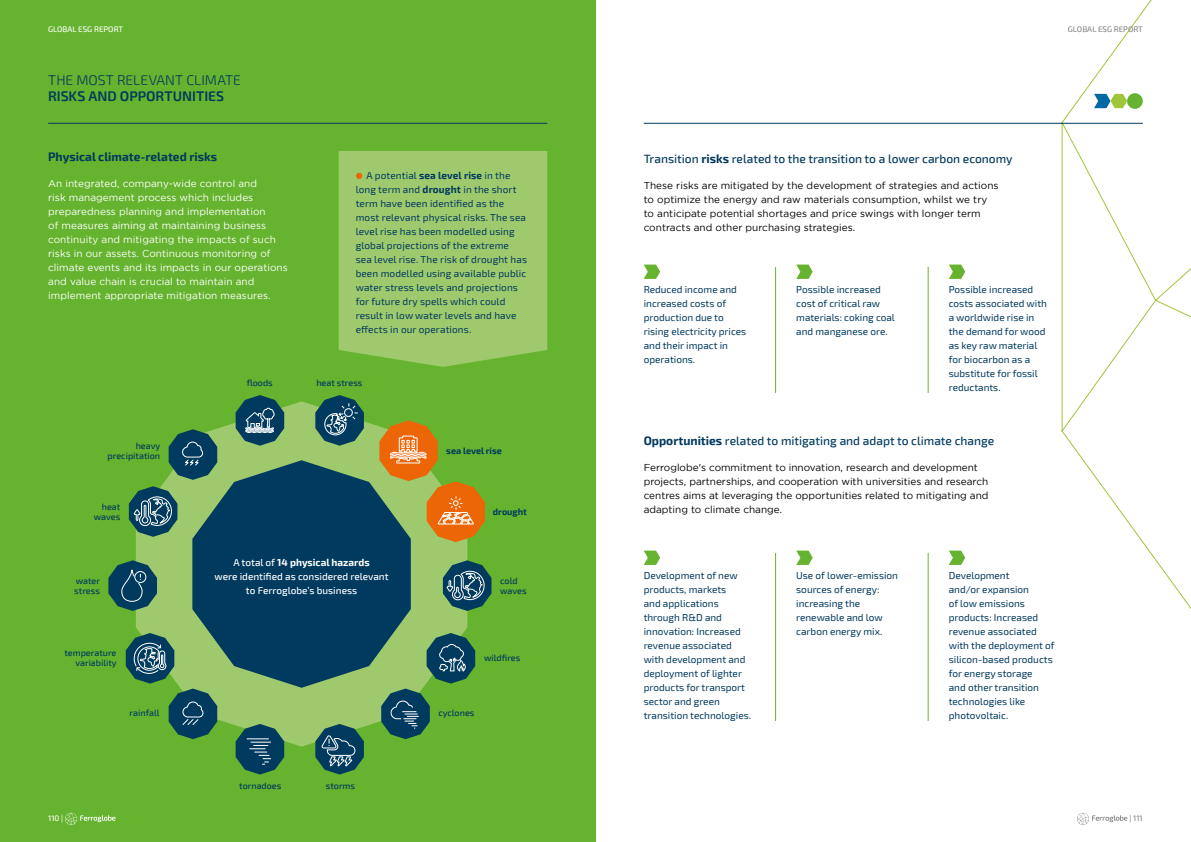
<style>
.page{position:relative;width:1191px;height:842px;background:#fff}
.page>*{position:absolute;margin:0;border:0;box-sizing:border-box;transform-origin:0 0}
.t1{font:14px "Exo 2";color:#003a5e}
.t2{font:600 14px "Exo 2";letter-spacing:-.005em;color:#003a5e}
.t3{font:500 12px "Exo 2";color:#003a5e}
.t4{font:700 12px "Exo 2";color:#003a5e}
.t5{font:10px/14px "Exo 2";color:#003a5e}
.t6{font:10px/14px "Gotham";color:#000}
.t7{font:10px/14px "Gotham";letter-spacing:.005em;color:#fff}
.t8{font:500 10px/14px "Exo 2";color:#fff;text-align:center}
.t9{font:500 9px/10px "Exo 2";color:#003a5e;text-align:right}
.t10{font:700 9px "Exo 2";color:#003a5e}
.t11{font:500 8px "Exo 2";color:#878787}
.t12{font:500 8px "Exo 2";color:#fff}
.s1{font-weight:700}
</style>
<div class="page">
<div style="left:0;top:0;width:595px;height:842px;background:#65b32e"></div>
<svg style="left:1061px;top:0;width:130px;height:609px"></svg>
<svg style="left:136px;top:401px;width:331px;height:232px;fill:#9fc96d"></svg>
<svg style="left:347px;top:460px;width:64px;height:173px;background:#10485f"></svg>
<svg style="left:241px;top:765px;width:38px;height:9px"></svg>
<svg style="left:169px;top:429px;width:13px;height:51px"></svg>
<svg style="left:129px;top:486px;width:48px;height:51px;background:#407270"></svg>
<svg style="left:315px;top:395px;width:49px;height:51px"></svg>
<svg style="left:182px;top:412px;width:165px;height:353px;background:#366d60"></svg>
<svg style="left:315px;top:633px;width:160px;height:141px"></svg>
<svg style="left:108px;top:560px;width:49px;height:51px;background:#2a6260"></svg>
<svg style="left:379px;top:420px;width:106px;height:122px"></svg>
<svg style="left:443px;top:560px;width:48px;height:51px;background:#3e706e"></svg>
<svg style="left:236px;top:395px;width:48px;height:51px;background:#386c6b"></svg>
<svg style="left:126px;top:633px;width:91px;height:106px"></svg>
<svg style="left:643px;top:265px;width:17px;height:14px"></svg>
<svg style="left:796px;top:265px;width:16px;height:14px"></svg>
<svg style="left:949px;top:265px;width:16px;height:14px"></svg>
<div style="left:339px;top:151px;width:208px;height:216px;background:#9fc96d"></div>
<svg style="left:356px;top:173px;width:6px;height:6px"></svg>
<hr style="left:48px;top:123px;width:499px;height:1px;background:#003a5e">
<hr style="left:643px;top:123px;width:499px;height:1px;background:#003a5e">
<svg style="left:1094px;top:94px;width:33px;height:14px"></svg>
<div style="left:1127px;top:93px;width:15px;height:16px;background:#65b32e;border-radius:50%"></div>
<svg style="left:796px;top:551px;width:16px;height:14px"></svg>
<svg style="left:643px;top:551px;width:17px;height:14px"></svg>
<svg style="left:949px;top:551px;width:16px;height:14px"></svg>
<hr style="left:775px;top:553px;width:1px;height:168px;background:#65b32e">
<hr style="left:775px;top:267px;width:1px;height:126px;background:#65b32e">
<hr style="left:928px;top:553px;width:1px;height:168px;background:#65b32e">
<hr style="left:928px;top:267px;width:1px;height:126px;background:#65b32e">
<svg style="left:1077px;top:813px;width:50px;height:12px"></svg>
<svg style="left:65px;top:813px;width:51px;height:12px"></svg>
<p class="t12" style="left:48px;top:25px;width:76px">GLOBAL ESG REPORT</p>
<p class="t11" style="left:1068px;top:25px;width:76px">GLOBAL ESG REPORT</p>
<h1 class="t1" style="left:48px;top:70px;width:194px">THE MOST RELEVANT CLIMATE</h1>
<h1 class="t2" style="left:48px;top:88px;width:177px">RISKS AND OPPORTUNITIES</h1>
<p class="t4" style="left:48px;top:149px;width:170px">Physical climate-related risks</p>
<p class="t7" style="left:48px;top:176px;width:241px">An integrated, company-wide control and<br>risk management process which includes preparedness planning and implementation<br>of measures aiming at maintaining business continuity and mitigating the impacts of such risks in our assets. Continuous monitoring of climate events and its impacts in our operations and value chain is crucial to maintain and implement appropriate mitigation measures.</p>
<p class="t5" style="left:356px;top:168px;width:173px;text-indent:11px">A potential <span class="s1">sea level rise</span> in the long term and <span class="s1">drought</span> in the short term have been identified as the most relevant physical risks. The sea level rise has been modelled using global projections of the extreme sea level rise. The risk of drought has been modelled using available public water stress levels and projections for future dry spells which could result in low water levels and have effects in our operations.</p>
<p class="t9" style="left:247px;top:378px;width:28px">floods</p>
<p class="t9" style="left:316px;top:378px;width:48px">heat stress</p>
<p class="t9" style="left:108px;top:441px;width:54px">heavy precipitation</p>
<p class="t10" style="left:446px;top:445px;width:57px">sea level rise</p>
<p class="t9" style="left:94px;top:502px;width:28px">heat waves</p>
<p class="t10" style="left:493px;top:506px;width:36px">drought</p>
<p class="t9" style="left:74px;top:576px;width:27px;text-align:left">water stress</p>
<p class="t8" style="left:214px;top:555px;width:176px">A total of <span class="s1">14 physical hazards<br></span>were identified as considered relevant to Ferroglobe’s business</p>
<p class="t9" style="left:500px;top:576px;width:28px;text-align:left">cold waves</p>
<p class="t9" style="left:64px;top:648px;width:54px">temperature variability</p>
<p class="t9" style="left:484px;top:653px;width:38px">wildfires</p>
<p class="t9" style="left:130px;top:708px;width:31px">rainfall</p>
<p class="t9" style="left:438px;top:708px;width:38px">cyclones</p>
<p class="t9" style="left:239px;top:780px;width:44px">tornadoes</p>
<p class="t9" style="left:326px;top:780px;width:31px">storms</p>
<p class="t12" style="left:48px;top:814px;width:17px">110 |</p>
<p class="t3" style="left:643px;top:152px;width:370px">Transition <span class="s1">risks</span> related to the transition to a lower carbon economy</p>
<p class="t6" style="left:643px;top:178px;width:356px">These risks are mitigated by the development of strategies and actions to optimize the energy and raw materials consumption, whilst we try to anticipate potential shortages and price swings with longer term contracts and other purchasing strategies.</p>
<p class="t5" style="left:643px;top:282px;width:104px">Reduced income and increased costs of production due to rising electricity prices and their impact in operations.</p>
<p class="t5" style="left:796px;top:282px;width:100px">Possible increased cost of critical raw materials: coking coal and manganese ore.</p>
<p class="t5" style="left:948px;top:282px;width:100px">Possible increased costs associated with a worldwide rise in the demand for wood as key raw material for biocarbon as a substitute for fossil reductants.</p>
<p class="t3" style="left:643px;top:434px;width:352px"><span class="s1">Opportunities</span> related to mitigating and adapt to climate change</p>
<p class="t6" style="left:643px;top:460px;width:346px">Ferroglobe's commitment to innovation, research and development projects, partnerships, and cooperation with universities and research centres aims at leveraging the opportunities related to mitigating and adapting to climate change.</p>
<p class="t5" style="left:643px;top:568px;width:109px">Development of new products, markets<br>and applications through R&amp;D and innovation: Increased revenue associated with development and deployment of lighter products for transport sector and green transition technologies.</p>
<p class="t5" style="left:948px;top:568px;width:107px">Development<br>and/or expansion<br>of low emissions products: Increased revenue associated with the deployment of silicon-based products for energy storage<br>and other transition technologies like photovoltaic.</p>
<p class="t5" style="left:796px;top:568px;width:103px">Use of lower-emission sources of energy: increasing the renewable and low carbon energy mix.</p>
<p class="t11" style="left:1129px;top:814px;width:15px">| 111</p>
</div>
